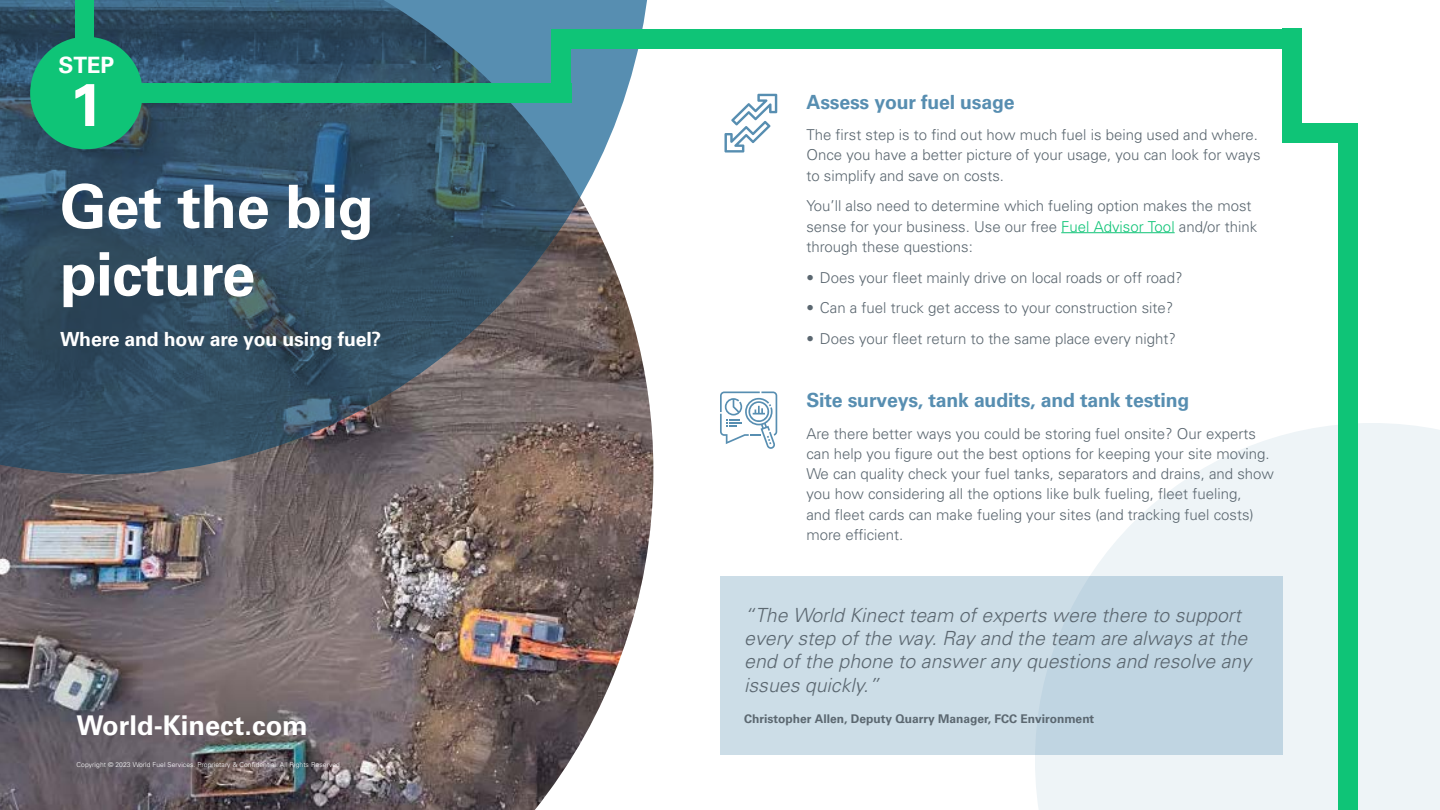
<style>
.page{position:relative;width:1440px;height:810px;background:#fff}
.page>*{position:absolute;margin:0;border:0;box-sizing:border-box;transform-origin:0 0}
.t1{font:60px/67.5px "Univers LT 65 Bd";letter-spacing:-.01em;color:#fff}
.t2{font:27.22px "Univers LT 65 Bd";color:#fff}
.t3{font:22.5px "Univers LT 65 Bd";color:#fff}
.t4{font:19.5px/23.4px "Univers LT 45 Lt Obl";color:#5b6770}
.t5{font:19.5px "Univers LT 65 Bd";letter-spacing:-.01em;color:#578eb1}
.t6{font:19.5px "Univers LT 65 Bd";letter-spacing:-.01em;color:#fff}
.t7{font:15px/20.2px "Univers LT 45 Lt";color:#5b6770}
.t8{font:12px "Univers LT 65 Bd";color:#5b6770}
.t9{font:6.75px "Univers LT 45 Lt";letter-spacing:.01em;color:#fff}
.s1{color:#0fc477}
</style>
<div class="page">
<img style="left:0;top:48px;width:653px;height:762px">
<svg style="left:1035px;top:423px;width:405px;height:387px;fill:#eef4f7"></svg>
<svg style="left:0;top:0;width:652px;height:474px;background:#495f70"></svg>
<hr style="left:1061px;top:232px;width:114px;height:1px;background:#0fc477">
<svg style="left:724px;top:94px;width:53px;height:59px"></svg>
<svg style="left:720px;top:392px;width:57px;height:57px"></svg>
<div style="left:1338px;top:140px;width:19px;height:670px;background:#0fc477"></div>
<div style="left:1282px;top:28px;width:20px;height:115px;background:#0fc477"></div>
<div style="left:1282px;top:123px;width:75px;height:20px;background:#0fc477"></div>
<div style="left:75px;top:0;width:19px;height:75px;background:#0fc477"></div>
<div style="left:720px;top:576px;width:562px;height:178px;background:#ccdde7"></div>
<div style="left:30px;top:37px;width:113px;height:112px;background:#0fc477;border-radius:50%"></div>
<div style="left:552px;top:29px;width:750px;height:19px;background:#0fc477"></div>
<div style="left:111px;top:83px;width:460px;height:20px;background:#0fc477"></div>
<div style="left:552px;top:39px;width:19px;height:63px;background:#0fc477"></div>
<h3 class="t3" style="left:59px;top:52px;width:57px">STEP</h3>
<h1 class="t1" style="left:70px;top:72px;width:35px">1</h1>
<h1 class="t1" style="left:60px;top:174px;width:316px">Get the big picture</h1>
<h3 class="t6" style="left:60px;top:328px;width:323px">Where and how are you using fuel?</h3>
<h2 class="t2" style="left:77px;top:710px;width:233px">World-Kinect.com</h2>
<p class="t9" style="left:77px;top:761px;width:267px">Copyright © 2023 World Fuel Services. Proprietary &amp; Confidential. All Rights Reserved.</p>
<h3 class="t5" style="left:806px;top:90px;width:210px">Assess your fuel usage</h3>
<p class="t7" style="left:806px;top:125px;width:456px">The first step is to find out how much fuel is being used and where.<br>Once you have a better picture of your usage, you can look for ways to simplify and save on costs.</p>
<p class="t7" style="left:806px;top:196px;width:452px">You’ll also need to determine which fueling option makes the most sense for your business. Use our free <span class="s1">Fuel Advisor Tool</span> and/or think through these questions:</p>
<p class="t7" style="left:806px;top:267px;width:378px">• Does your fleet mainly drive on local roads or off road?</p>
<p class="t7" style="left:806px;top:298px;width:368px">• Can a fuel truck get access to your construction site?</p>
<p class="t7" style="left:806px;top:329px;width:371px">• Does your fleet return to the same place every night?</p>
<h3 class="t5" style="left:806px;top:389px;width:385px">Site surveys, tank audits, and tank testing</h3>
<p class="t7" style="left:806px;top:423px;width:469px">Are there better ways you could be storing fuel onsite? Our experts can help you figure out the best options for keeping your site moving.<br>We can quality check your fuel tanks, separators and drains, and show you how considering all the options like bulk fueling, fleet fueling,<br>and fleet cards can make fueling your sites (and tracking fuel costs) more efficient.</p>
<h3 class="t4" style="left:744px;top:603px;width:508px">“The World Kinect team of experts were there to support every step of the way. Ray and the team are always at the end of the phone to answer any questions and resolve any issues quickly.”</h3>
<p class="t8" style="left:744px;top:712px;width:352px">Christopher Allen, Deputy Quarry Manager, FCC Environment</p>
</div>
